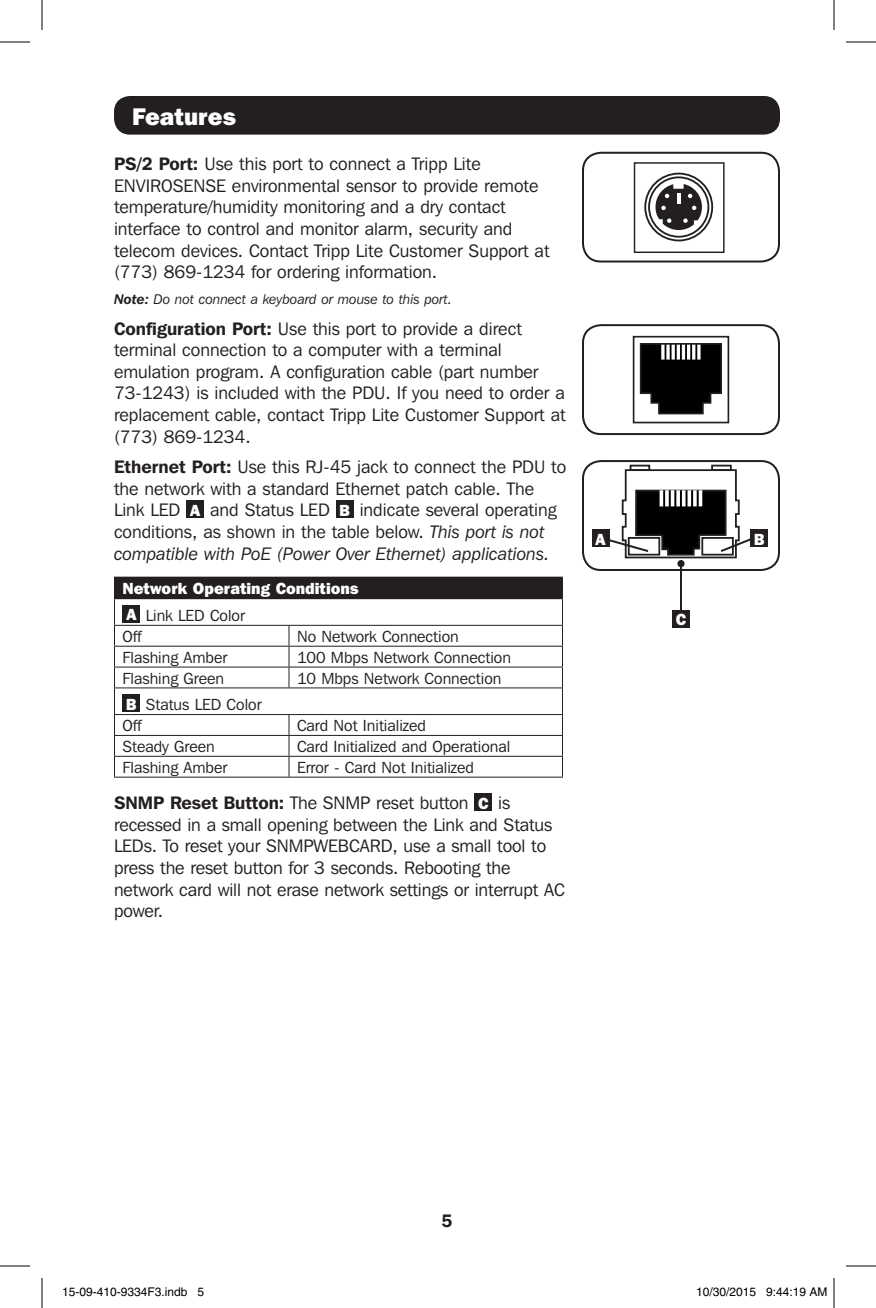
<style>
.page{position:relative;width:876px;height:1308px;background:#fff}
.page>*{position:absolute;margin:0;border:0;box-sizing:border-box;transform-origin:0 0}
.t1{font:800 24px "Franklin Gothic IT Cby BT";color:#fff}
.t2{font:18px/21.6px "Franklin Gothic IT Cby BT";color:#231f20}
.t3{font:italic 18px/21.6px "Franklin Gothic IT Cby BT";color:#231f20}
.t4{font:600 18px "Franklin Gothic IT Cby BT";color:#231f20}
.t5{font:16px "Franklin Gothic IT Cby BT";color:#231f20}
.t6{font:800 16px "Franklin Gothic IT Cby BT";color:#fff}
.t7{font:italic 14px "Franklin Gothic IT Cby BT";color:#231f20}
.t8{font:12px "Helvetica";color:#000}
.s1{font-weight:600}
.s2{font-style:normal}
</style>
<div class="page">
<div style="left:114px;top:96px;width:666px;height:39px;background:#231f20;border-radius:16px"></div>
<div style="left:634px;top:162px;width:91px;height:91px;border:1px solid #231f20"></div>
<svg style="left:644px;top:172px;width:70px;height:70px"></svg>
<hr style="left:677px;top:193px;width:4px;height:11px;background:#fff">
<div style="left:582px;top:152px;width:198px;height:111px;border:2px solid #231f20;border-radius:18px"></div>
<div style="left:633px;top:336px;width:96px;height:87px;border:2px solid #231f20"></div>
<svg style="left:639px;top:343px;width:83px;height:72px;background:#242424"></svg>
<svg style="left:661px;top:345px;width:4px;height:15px"></svg>
<svg style="left:666px;top:345px;width:4px;height:15px"></svg>
<hr style="left:672px;top:345px;width:3px;height:15px;background:#fff">
<hr style="left:677px;top:345px;width:3px;height:15px;background:#fff">
<hr style="left:682px;top:345px;width:3px;height:15px;background:#fff">
<hr style="left:687px;top:345px;width:3px;height:15px;background:#fff">
<hr style="left:692px;top:345px;width:3px;height:15px;background:#fff">
<svg style="left:697px;top:345px;width:4px;height:15px"></svg>
<div style="left:582px;top:324px;width:198px;height:111px;border:2px solid #231f20;border-radius:18px"></div>
<div style="left:630px;top:465px;width:20px;height:6px;border:2px solid #231f20"></div>
<div style="left:711px;top:465px;width:21px;height:6px;border:2px solid #231f20"></div>
<div style="left:582px;top:460px;width:198px;height:111px;border:2px solid #231f20;border-radius:18px"></div>
<svg style="left:610px;top:468px;width:140px;height:90px"></svg>
<div style="left:592px;top:529px;width:18px;height:18px;background:#231f20"></div>
<div style="left:750px;top:529px;width:18px;height:18px;background:#231f20"></div>
<div style="left:677px;top:560px;width:8px;height:7px;background:#231f20;border-radius:50%"></div>
<hr style="left:680px;top:566px;width:2px;height:47px;background:#231f20">
<div style="left:672px;top:610px;width:18px;height:18px;background:#231f20"></div>
<div style="left:186px;top:500px;width:18px;height:18px;background:#231f20"></div>
<div style="left:336px;top:500px;width:18px;height:18px;background:#231f20"></div>
<div style="left:114px;top:577px;width:448px;height:22px;background:#231f20"></div>
<hr style="left:289px;top:577px;width:274px;height:1px;background:#231f20">
<hr style="left:114px;top:625px;width:175px;height:1px;background:#231f20">
<hr style="left:289px;top:625px;width:274px;height:1px;background:#231f20">
<hr style="left:114px;top:646px;width:175px;height:1px;background:#231f20">
<hr style="left:289px;top:646px;width:274px;height:1px;background:#231f20">
<hr style="left:114px;top:667px;width:175px;height:1px;background:#231f20">
<hr style="left:289px;top:667px;width:274px;height:1px;background:#231f20">
<svg style="left:289px;top:626px;width:1px;height:61px"></svg>
<hr style="left:114px;top:687px;width:175px;height:1px;background:#231f20">
<hr style="left:289px;top:687px;width:274px;height:1px;background:#231f20">
<hr style="left:114px;top:714px;width:175px;height:1px;background:#231f20">
<hr style="left:289px;top:714px;width:274px;height:1px;background:#231f20">
<hr style="left:114px;top:735px;width:175px;height:1px;background:#231f20">
<hr style="left:289px;top:735px;width:274px;height:1px;background:#231f20">
<hr style="left:114px;top:756px;width:175px;height:1px;background:#231f20">
<svg style="left:114px;top:599px;width:1px;height:178px"></svg>
<hr style="left:289px;top:756px;width:274px;height:1px;background:#231f20">
<svg style="left:289px;top:715px;width:1px;height:62px"></svg>
<svg style="left:562px;top:578px;width:1px;height:199px"></svg>
<hr style="left:114px;top:777px;width:175px;height:1px;background:#231f20">
<hr style="left:289px;top:777px;width:274px;height:1px;background:#231f20">
<div style="left:122px;top:605px;width:18px;height:18px;background:#231f20"></div>
<div style="left:122px;top:694px;width:18px;height:18px;background:#231f20"></div>
<div style="left:474px;top:793px;width:18px;height:18px;background:#231f20"></div>
<hr style="left:0;top:42px;width:30px;height:1px;background:#000">
<hr style="left:846px;top:42px;width:30px;height:1px;background:#000">
<hr style="left:0;top:1266px;width:30px;height:1px;background:#000">
<hr style="left:846px;top:1266px;width:30px;height:1px;background:#000">
<hr style="left:42px;top:0;width:1px;height:30px;background:#000">
<hr style="left:42px;top:1278px;width:1px;height:30px;background:#000">
<hr style="left:834px;top:0;width:1px;height:30px;background:#000">
<hr style="left:834px;top:1278px;width:1px;height:30px;background:#000">
<div style="left:111px;top:1288px;width:5px;height:8px;border:1px solid #fff;border-radius:50%"></div>
<div style="left:110px;top:1287px;width:7px;height:10px;border:1px solid #fff;border-radius:50%"></div>
<div style="left:737px;top:1288px;width:5px;height:8px;border:1px solid #fff;border-radius:50%"></div>
<div style="left:736px;top:1287px;width:7px;height:10px;border:1px solid #fff;border-radius:50%"></div>
<p class="t1" style="left:132px;top:101px;width:106px">Features</p>
<p class="t2" style="left:114px;top:153px;width:437px"><span class="s1">PS/2 Port:</span> Use this port to connect a Tripp Lite ENVIROSENSE environmental sensor to provide remote temperature/humidity monitoring and a dry contact interface to control and monitor alarm, security and telecom devices. Contact Tripp Lite Customer Support at (773) 869-1234 for ordering information.</p>
<p class="t7" style="left:114px;top:291px;width:340px"><span class="s1">Note:</span> Do not connect a keyboard or mouse to this port.</p>
<p class="t2" style="left:114px;top:317px;width:453px"><span class="s1">Configuration Port:</span> Use this port to provide a direct terminal connection to a computer with a terminal emulation program. A configuration cable (part number 73-1243) is included with the PDU. If you need to order a replacement cable, contact Tripp Lite Customer Support at (773) 869-1234.</p>
<p class="t2" style="left:114px;top:456px;width:454px"><span class="s1">Ethernet Port:</span> Use this RJ-45 jack to connect the PDU to the network with a standard Ethernet patch cable. The<br>Link LED</p>
<p class="t6" style="left:190px;top:500px;width:12px">A</p>
<p class="t2" style="left:210px;top:499px;width:121px">and Status LED</p>
<p class="t6" style="left:340px;top:500px;width:12px">B</p>
<p class="t3" style="left:114px;top:499px;width:444px;text-indent:246px"><span class="s2">indicate several operating conditions, as shown in the table below.</span> This port is not compatible with PoE (Power Over Ethernet) applications.</p>
<p class="t6" style="left:122px;top:579px;width:238px">Network Operating Conditions</p>
<p class="t6" style="left:126px;top:605px;width:12px">A</p>
<p class="t5" style="left:146px;top:606px;width:101px">Link LED Color</p>
<p class="t5" style="left:122px;top:626px;width:21px">Off</p>
<p class="t5" style="left:297px;top:626px;width:163px">No Network Connection</p>
<p class="t5" style="left:122px;top:647px;width:106px">Flashing Amber</p>
<p class="t5" style="left:297px;top:647px;width:215px">100 Mbps Network Connection</p>
<p class="t5" style="left:122px;top:668px;width:103px">Flashing Green</p>
<p class="t5" style="left:297px;top:668px;width:206px">10 Mbps Network Connection</p>
<p class="t6" style="left:126px;top:694px;width:12px">B</p>
<p class="t5" style="left:146px;top:695px;width:117px">Status LED Color</p>
<p class="t5" style="left:122px;top:716px;width:21px">Off</p>
<p class="t5" style="left:297px;top:716px;width:130px">Card Not Initialized</p>
<p class="t5" style="left:122px;top:737px;width:94px">Steady Green</p>
<p class="t5" style="left:297px;top:737px;width:215px">Card Initialized and Operational</p>
<p class="t5" style="left:122px;top:757px;width:106px">Flashing Amber</p>
<p class="t5" style="left:297px;top:757px;width:178px">Error - Card Not Initialized</p>
<p class="t2" style="left:114px;top:792px;width:356px"><span class="s1">SNMP Reset Button:</span> The SNMP reset button</p>
<p class="t6" style="left:478px;top:793px;width:12px">C</p>
<p class="t2" style="left:114px;top:792px;width:452px;text-indent:384px">is recessed in a small opening between the Link and Status LEDs. To reset your SNMPWEBCARD, use a small tool to press the reset button for 3 seconds. Rebooting the network card will not erase network settings or interrupt AC power.</p>
<p class="t6" style="left:596px;top:529px;width:12px">A</p>
<p class="t6" style="left:754px;top:529px;width:12px">B</p>
<p class="t6" style="left:676px;top:610px;width:12px">C</p>
<p class="t4" style="left:442px;top:1209px;width:12px">5</p>
<p class="t8" style="left:62px;top:1285px;width:144px">15-09-410-9334F3.indb 5</p>
<p class="t8" style="left:696px;top:1285px;width:133px">10/30/2015 9:44:19 AM</p>
</div>
